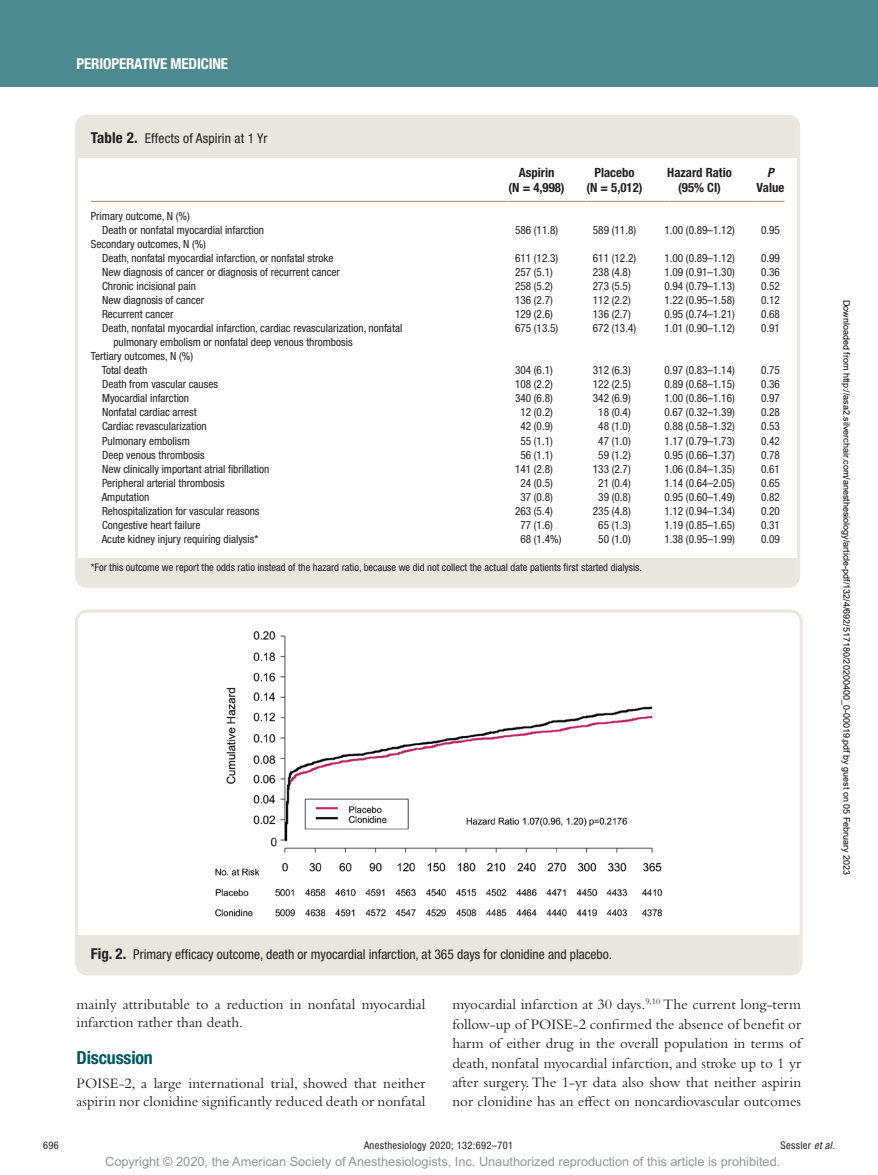
<style>
.page{position:relative;width:878px;height:1175px;background:#fff}
.page>*{position:absolute;margin:0;border:0;box-sizing:border-box;transform-origin:0 0}
.t1{font:700 condensed 18px "Helvetica Neue LT Std";letter-spacing:-.01em;color:#005861}
.t2{font:15px/19.4px "Bembo Std";color:#231f20}
.t3{font:700 condensed 15px "Helvetica Neue LT Std";letter-spacing:-.01em;color:#fff}
.t4{font:condensed 13.5px "Helvetica Neue LT Std";color:#231f20}
.t5{font:12.75px "Arial MT Std";color:#939598}
.t6{font:700 condensed 12.75px/15px "Helvetica Neue LT Std";color:#231f20;text-align:center}
.t7{font:italic 700 condensed 12.75px "Helvetica Neue LT Std";color:#231f20}
.t8{font:condensed 11.25px/14.1px "Helvetica Neue LT Std";color:#231f20}
.t9{font:condensed 10.5px "Helvetica Neue LT Std";color:#231f20}
.t10{font:condensed 10.5px "Helvetica Neue LT Std";letter-spacing:.03em;color:#231f20}
.t11{font:9px "Arial";color:#000}
.s1{font-weight:700;font-size:15px}
.s2{font-style:italic}
</style>
<div class="page">
<div style="left:0;top:0;width:878px;height:86px;background:#4d8a90"></div>
<hr style="left:91px;top:201px;width:417px;height:1px;background:#9f967d">
<hr style="left:508px;top:201px;width:78px;height:1px;background:#9f967d">
<hr style="left:586px;top:201px;width:78px;height:1px;background:#9f967d">
<hr style="left:664px;top:201px;width:92px;height:1px;background:#9f967d">
<svg style="left:756px;top:201px;width:28px;height:1px"></svg>
<div style="left:78px;top:118px;width:719px;height:40px;background:#e9e6df"></div>
<div style="left:78px;top:558px;width:719px;height:27px;background:#e9e6df"></div>
<div style="left:75px;top:115px;width:725px;height:473px;border:3px solid #e9e6df;border-radius:11px"></div>
<img style="left:215px;top:631px;width:448px;height:286px">
<div style="left:78px;top:935px;width:721px;height:37px;background:#e9e6df"></div>
<div style="left:75px;top:609px;width:727px;height:366px;border:3px solid #e9e6df;border-radius:11px"></div>
<h2 class="t3" style="left:77px;top:54px;width:153px">Perioperative Medicine</h2>
<p class="t4" style="left:91px;top:130px;width:178px"><span class="s1">Table 2.</span> Effects of Aspirin at 1 Yr</p>
<p class="t8" style="left:102px;top:209px;width:163px;text-indent:-11px">Primary outcome, N (%)<br>Death or nonfatal myocardial infarction</p>
<p class="t8" style="left:102px;top:237px;width:233px;text-indent:-11px">Secondary outcomes, N (%)<br>Death, nonfatal myocardial infarction, or nonfatal stroke</p>
<p class="t6" style="left:508px;top:164px;width:58px">Aspirin<br>(N = 4,998)</p>
<p class="t6" style="left:586px;top:164px;width:58px">Placebo<br>(N = 5,012)</p>
<p class="t6" style="left:667px;top:164px;width:66px">Hazard Ratio (95% CI)</p>
<p class="t7" style="left:767px;top:164px;width:8px">P</p>
<p class="t6" style="left:756px;top:179px;width:29px">Value</p>
<p class="t8" style="left:515px;top:223px;width:45px">586 (11.8)</p>
<p class="t8" style="left:593px;top:223px;width:45px">589 (11.8)</p>
<p class="t8" style="left:664px;top:223px;width:72px">1.00 (0.89–1.12)</p>
<p class="t8" style="left:761px;top:223px;width:20px">0.95</p>
<p class="t8" style="left:515px;top:251px;width:45px">611 (12.3)</p>
<p class="t8" style="left:593px;top:251px;width:45px">611 (12.2)</p>
<p class="t8" style="left:664px;top:251px;width:72px">1.00 (0.89–1.12)</p>
<p class="t8" style="left:761px;top:251px;width:20px">0.99</p>
<p class="t8" style="left:102px;top:265px;width:239px">New diagnosis of cancer or diagnosis of recurrent cancer</p>
<p class="t8" style="left:515px;top:265px;width:39px">257 (5.1)</p>
<p class="t8" style="left:593px;top:265px;width:39px">238 (4.8)</p>
<p class="t8" style="left:664px;top:265px;width:72px">1.09 (0.91–1.30)</p>
<p class="t8" style="left:761px;top:265px;width:20px">0.36</p>
<p class="t8" style="left:102px;top:279px;width:95px">Chronic incisional pain</p>
<p class="t8" style="left:515px;top:279px;width:39px">258 (5.2)</p>
<p class="t8" style="left:593px;top:279px;width:39px">273 (5.5)</p>
<p class="t8" style="left:664px;top:279px;width:72px">0.94 (0.79–1.13)</p>
<p class="t8" style="left:761px;top:279px;width:20px">0.52</p>
<p class="t8" style="left:102px;top:293px;width:104px">New diagnosis of cancer</p>
<p class="t8" style="left:515px;top:293px;width:39px">136 (2.7)</p>
<p class="t8" style="left:593px;top:293px;width:39px">112 (2.2)</p>
<p class="t8" style="left:664px;top:293px;width:72px">1.22 (0.95–1.58)</p>
<p class="t8" style="left:761px;top:293px;width:20px">0.12</p>
<p class="t8" style="left:91px;top:307px;width:84px">Recurrent cancer</p>
<p class="t8" style="left:515px;top:307px;width:39px">129 (2.6)</p>
<p class="t8" style="left:593px;top:307px;width:39px">136 (2.7)</p>
<p class="t8" style="left:664px;top:307px;width:72px">0.95 (0.74–1.21)</p>
<p class="t8" style="left:761px;top:307px;width:20px">0.68</p>
<p class="t8" style="left:113px;top:321px;width:290px;text-indent:-11px">Death, nonfatal myocardial infarction, cardiac revascularization, nonfatal pulmonary embolism or nonfatal deep venous thrombosis</p>
<p class="t8" style="left:515px;top:321px;width:45px">675 (13.5)</p>
<p class="t8" style="left:593px;top:321px;width:45px">672 (13.4)</p>
<p class="t8" style="left:664px;top:321px;width:72px">1.01 (0.90–1.12)</p>
<p class="t8" style="left:761px;top:321px;width:20px">0.91</p>
<p class="t8" style="left:102px;top:349px;width:93px;text-indent:-11px">Tertiary outcomes, N (%)<br>Total death</p>
<p class="t8" style="left:515px;top:363px;width:39px">304 (6.1)</p>
<p class="t8" style="left:593px;top:363px;width:39px">312 (6.3)</p>
<p class="t8" style="left:664px;top:363px;width:72px">0.97 (0.83–1.14)</p>
<p class="t8" style="left:761px;top:363px;width:20px">0.75</p>
<p class="t8" style="left:102px;top:377px;width:117px">Death from vascular causes</p>
<p class="t8" style="left:515px;top:377px;width:39px">108 (2.2)</p>
<p class="t8" style="left:593px;top:377px;width:39px">122 (2.5)</p>
<p class="t8" style="left:664px;top:377px;width:72px">0.89 (0.68–1.15)</p>
<p class="t8" style="left:761px;top:377px;width:20px">0.36</p>
<p class="t8" style="left:102px;top:391px;width:89px">Myocardial infarction</p>
<p class="t8" style="left:515px;top:391px;width:39px">340 (6.8)</p>
<p class="t8" style="left:593px;top:391px;width:39px">342 (6.9)</p>
<p class="t8" style="left:664px;top:391px;width:72px">1.00 (0.86–1.16)</p>
<p class="t8" style="left:761px;top:391px;width:20px">0.97</p>
<p class="t8" style="left:102px;top:405px;width:96px">Nonfatal cardiac arrest</p>
<p class="t8" style="left:520px;top:405px;width:34px">12 (0.2)</p>
<p class="t8" style="left:598px;top:405px;width:34px">18 (0.4)</p>
<p class="t8" style="left:664px;top:405px;width:72px">0.67 (0.32–1.39)</p>
<p class="t8" style="left:761px;top:405px;width:20px">0.28</p>
<p class="t8" style="left:102px;top:419px;width:106px">Cardiac revascularization</p>
<p class="t8" style="left:520px;top:419px;width:34px">42 (0.9)</p>
<p class="t8" style="left:598px;top:419px;width:34px">48 (1.0)</p>
<p class="t8" style="left:664px;top:419px;width:72px">0.88 (0.58–1.32)</p>
<p class="t8" style="left:761px;top:419px;width:20px">0.53</p>
<p class="t8" style="left:91px;top:433px;width:100px">Pulmonary embolism</p>
<p class="t8" style="left:520px;top:433px;width:34px">55 (1.1)</p>
<p class="t8" style="left:598px;top:433px;width:34px">47 (1.0)</p>
<p class="t8" style="left:664px;top:433px;width:72px">1.17 (0.79–1.73)</p>
<p class="t8" style="left:761px;top:433px;width:20px">0.42</p>
<p class="t8" style="left:102px;top:447px;width:104px">Deep venous thrombosis</p>
<p class="t8" style="left:520px;top:447px;width:34px">56 (1.1)</p>
<p class="t8" style="left:598px;top:447px;width:34px">59 (1.2)</p>
<p class="t8" style="left:664px;top:447px;width:72px">0.95 (0.66–1.37)</p>
<p class="t8" style="left:761px;top:447px;width:20px">0.78</p>
<p class="t8" style="left:102px;top:461px;width:169px">New clinically important atrial fibrillation</p>
<p class="t8" style="left:515px;top:461px;width:39px">141 (2.8)</p>
<p class="t8" style="left:593px;top:461px;width:39px">133 (2.7)</p>
<p class="t8" style="left:664px;top:461px;width:72px">1.06 (0.84–1.35)</p>
<p class="t8" style="left:761px;top:461px;width:20px">0.61</p>
<p class="t8" style="left:91px;top:475px;width:135px">Peripheral arterial thrombosis</p>
<p class="t8" style="left:520px;top:475px;width:34px">24 (0.5)</p>
<p class="t8" style="left:598px;top:475px;width:34px">21 (0.4)</p>
<p class="t8" style="left:664px;top:475px;width:72px">1.14 (0.64–2.05)</p>
<p class="t8" style="left:761px;top:475px;width:20px">0.65</p>
<p class="t8" style="left:102px;top:489px;width:49px">Amputation</p>
<p class="t8" style="left:520px;top:489px;width:34px">37 (0.8)</p>
<p class="t8" style="left:598px;top:489px;width:34px">39 (0.8)</p>
<p class="t8" style="left:664px;top:489px;width:72px">0.95 (0.60–1.49)</p>
<p class="t8" style="left:761px;top:489px;width:20px">0.82</p>
<p class="t8" style="left:91px;top:503px;width:170px">Rehospitalization for vascular reasons</p>
<p class="t8" style="left:515px;top:503px;width:39px">263 (5.4)</p>
<p class="t8" style="left:593px;top:503px;width:39px">235 (4.8)</p>
<p class="t8" style="left:664px;top:503px;width:72px">1.12 (0.94–1.34)</p>
<p class="t8" style="left:761px;top:503px;width:20px">0.20</p>
<p class="t8" style="left:102px;top:517px;width:100px">Congestive heart failure</p>
<p class="t8" style="left:520px;top:517px;width:34px">77 (1.6)</p>
<p class="t8" style="left:598px;top:517px;width:34px">65 (1.3)</p>
<p class="t8" style="left:664px;top:517px;width:72px">1.19 (0.85–1.65)</p>
<p class="t8" style="left:761px;top:517px;width:20px">0.31</p>
<p class="t8" style="left:102px;top:531px;width:158px">Acute kidney injury requiring dialysis*</p>
<p class="t8" style="left:520px;top:531px;width:42px">68 (1.4%)</p>
<p class="t8" style="left:598px;top:531px;width:34px">50 (1.0)</p>
<p class="t8" style="left:664px;top:531px;width:72px">1.38 (0.95–1.99)</p>
<p class="t8" style="left:761px;top:531px;width:20px">0.09</p>
<p class="t9" style="left:91px;top:561px;width:552px">*For this outcome we report the odds ratio instead of the hazard ratio, because we did not collect the actual date patients first started dialysis.</p>
<p class="t4" style="left:91px;top:946px;width:522px"><span class="s1">Fig. 2.</span> Primary efficacy outcome, death or myocardial infarction, at 365 days for clonidine and placebo.</p>
<h2 class="t2" style="left:77px;top:995px;width:350px;line-height:18px">mainly attributable to a reduction in nonfatal myocardial infarction rather than death.</h2>
<h1 class="t1" style="left:77px;top:1046px;width:78px">Discussion</h1>
<h2 class="t2" style="left:77px;top:1074px;width:350px;line-height:18px">POISE-2, a large international trial, showed that neither aspirin nor clonidine significantly reduced death or nonfatal</h2>
<p class="t2" style="left:452px;top:994px;width:350px;text-align:justify">myocardial infarction at 30 days.<sup>9,10</sup> The current long-term follow-up of POISE-2 confirmed the absence of benefit or harm of either drug in the overall population in terms of death, nonfatal myocardial infarction, and stroke up to 1 yr after surgery. The 1-yr data also show that neither aspirin nor clonidine has an effect on noncardiovascular outcomes</p>
<p class="t11" style="left:850px;top:300px;width:577px;rotate:90deg">Downloaded from http://asa2.silverchair.com/anesthesiology/article-pdf/132/4/692/517180/20200400_0-00019.pdf by guest on 05 February 2023</p>
<p class="t9" style="left:43px;top:1139px;width:17px">696</p>
<p class="t10" style="left:364px;top:1139px;width:151px">Anesthesiology 2020; 132:692–701</p>
<p class="t9" style="left:780px;top:1139px;width:56px">Sessler <span class="s2">et al.</span></p>
<p class="t5" style="left:105px;top:1154px;width:676px">Copyright © 2020, the American Society of Anesthesiologists, Inc. Unauthorized reproduction of this article is prohibited.</p>
</div>
